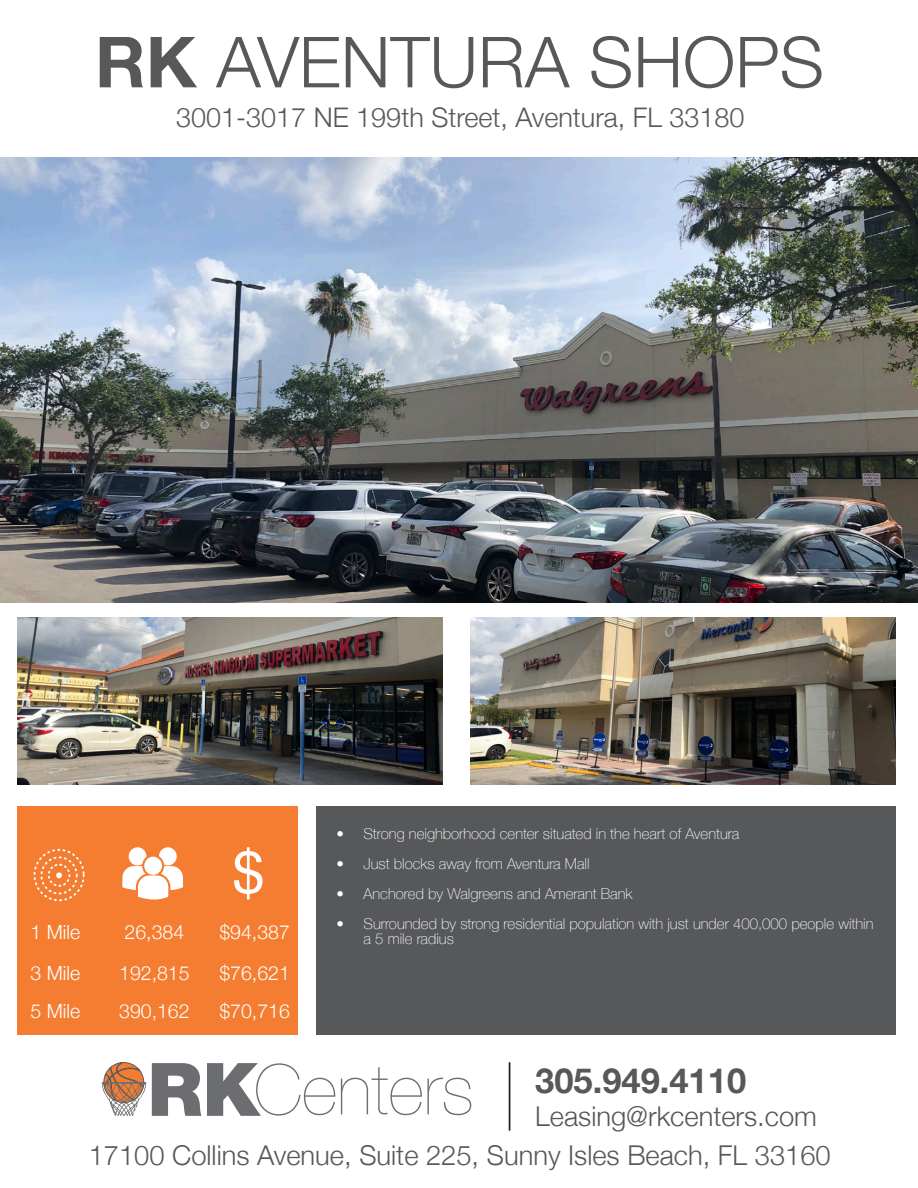
<style>
.page{position:relative;width:918px;height:1188px;background:#fff}
.page>*{position:absolute;margin:0;border:0;box-sizing:border-box;transform-origin:0 0}
.t1{font:300 70.5px "Helvetica Neue";color:#57585a}
.t2{font:700 34.5px "Helvetica Neue";color:#57585a}
.t3{font:300 27.3px "Helvetica Neue";color:#57585a}
.t4{font:300 27px "Helvetica Neue";color:#57585a}
.t5{font:300 19.5px "Helvetica Neue";color:#fff}
.t6{font:100 15px/15px "Helvetica Neue";color:#fff}
.s1{font-weight:700}
</style>
<div class="page">
<div style="left:17px;top:806px;width:281px;height:229px;background:#f47d31"></div>
<img style="left:17px;top:617px;width:426px;height:168px">
<img style="left:470px;top:617px;width:426px;height:168px">
<div style="left:316px;top:806px;width:580px;height:229px;background:#57585a"></div>
<svg style="left:234px;top:847px;width:29px;height:53px"></svg>
<svg style="left:122px;top:847px;width:61px;height:53px"></svg>
<svg style="left:34px;top:849px;width:51px;height:52px"></svg>
<svg style="left:152px;top:1063px;width:319px;height:53px"></svg>
<svg style="left:102px;top:1062px;width:44px;height:54px"></svg>
<hr style="left:509px;top:1062px;width:1px;height:69px;background:#231f20">
<img style="left:1px;top:158px;width:916px;height:445px">
<p class="t1" style="left:95px;top:5px;width:731px"><span class="s1">RK</span> AVENTURA SHOPS</p>
<p class="t4" style="left:176px;top:96px;width:570px">3001-3017 NE 199th Street, Aventura, FL 33180</p>
<p class="t5" style="left:31px;top:916px;width:51px">1 Mile</p>
<p class="t5" style="left:125px;top:916px;width:61px">26,384</p>
<p class="t5" style="left:219px;top:916px;width:72px">$94,387</p>
<p class="t5" style="left:31px;top:957px;width:51px">3 Mile</p>
<p class="t5" style="left:119px;top:957px;width:72px">192,815</p>
<p class="t5" style="left:219px;top:957px;width:72px">$76,621</p>
<p class="t5" style="left:31px;top:995px;width:51px">5 Mile</p>
<p class="t5" style="left:119px;top:995px;width:72px">390,162</p>
<p class="t5" style="left:219px;top:995px;width:72px">$70,716</p>
<p class="t6" style="left:337px;top:825px;width:404px">• Strong neighborhood center situated in the heart of Aventura</p>
<p class="t6" style="left:337px;top:855px;width:255px">• Just blocks away from Aventura Mall</p>
<p class="t6" style="left:337px;top:885px;width:297px">• Anchored by Walgreens and Amerant Bank</p>
<p class="t6" style="left:364px;top:915px;width:511px;text-indent:-27px">• Surrounded by strong residential population with just under 400,000 people within a 5 mile radius</p>
<p class="t2" style="left:535px;top:1054px;width:213px">305.949.4110</p>
<p class="t3" style="left:535px;top:1094px;width:283px">Leasing@rkcenters.com</p>
<p class="t3" style="left:89px;top:1134px;width:744px">17100 Collins Avenue, Suite 225, Sunny Isles Beach, FL 33160</p>
</div>
